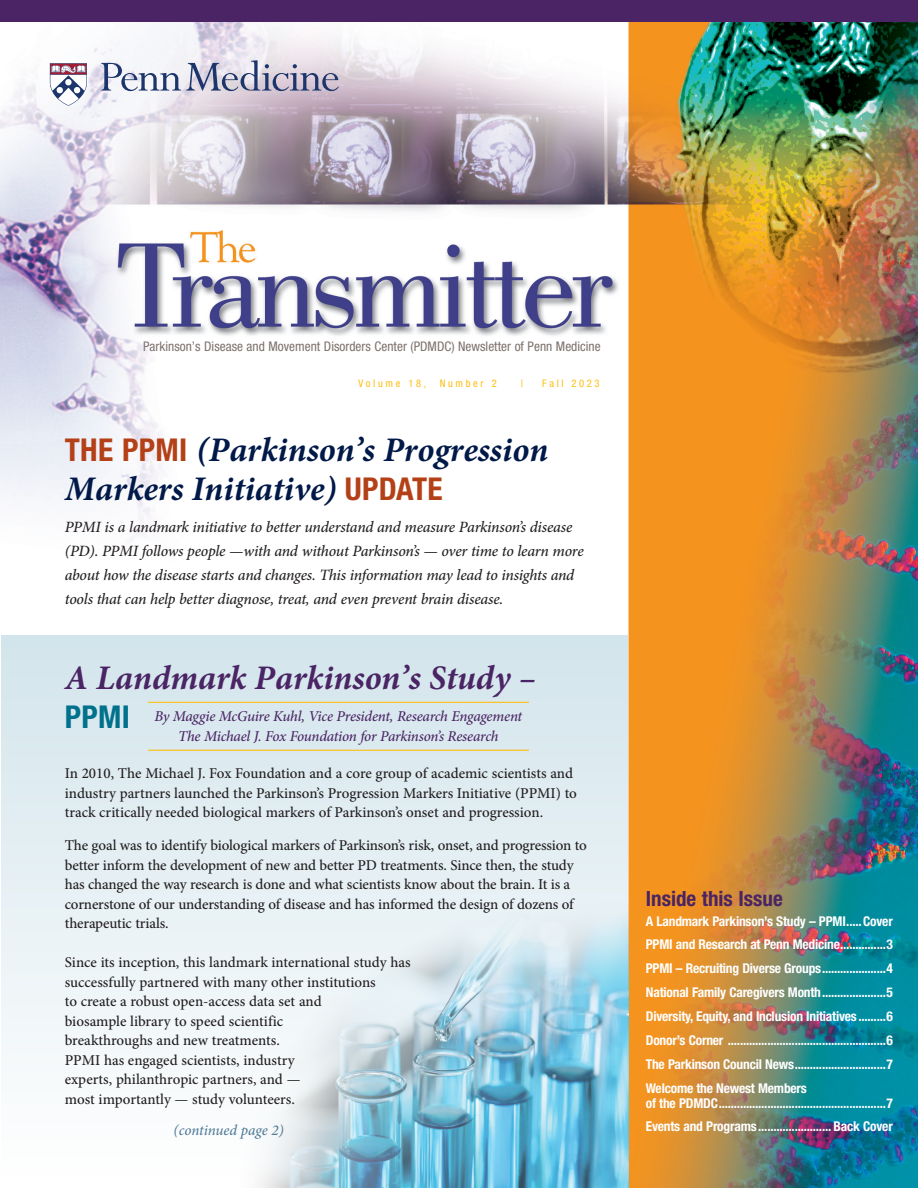
<style>
.page{position:relative;width:918px;height:1188px;background:#fff}
.page>*{position:absolute;margin:0;border:0;box-sizing:border-box;transform-origin:0 0}
.t1{font:italic 700 34.5px/39px "Minion Pro";color:#001948}
.t2{font:italic 700 34.5px "Minion Pro";color:#4a2464}
.t3{font:700 condensed 31.5px "Helvetica Neue LT Std";color:#00718c}
.t4{font:700 condensed 21px "Helvetica Neue LT Std";color:#4a2464}
.new_text{font:italic 500 15.75px/24px "Minion Pro";letter-spacing:-.015em;color:#231f20}
.copy{font:500 15px/19.5px "Minion Pro";letter-spacing:-.01em;color:#231f20}
.new_text-2{font:500 15px/19.5px "Minion Pro";color:#231f20}
.bio{font:italic 500 15px "Minion Pro";letter-spacing:-.02em;color:#4a2464}
.blue_italics{font:italic 500 15px "Minion Pro";letter-spacing:-.005em;color:#517d98}
.tc{font:700 condensed 13.5px/15px "Helvetica Neue LT Std";letter-spacing:-.015em;color:#fff}
.t5{font:condensed 13.35px "Helvetica Neue LT Std";color:#7d716c}
.t6{font:condensed 10.5px "Helvetica Neue LT Std";letter-spacing:.25em;color:#fdbe12}
.s1{font-family:"Helvetica Neue LT Std";font-style:normal;font-stretch:condensed;font-size:31.5px;color:#b44018}
</style>
<div class="page">
<img style="left:0;top:22px;width:918px;height:1166px">
<div style="left:0;top:0;width:918px;height:22px;background:#4a2464"></div>
<div style="left:1px;top:635px;width:626px;height:539px;background:linear-gradient(to bottom,#d3e4eb,#fefeff)"></div>
<svg style="left:101px;top:60px;width:238px;height:31px"></svg>
<svg style="left:49px;top:62px;width:39px;height:44px"></svg>
<hr style="left:148px;top:750px;width:381px;height:1px;background:#fdbe12">
<hr style="left:148px;top:702px;width:381px;height:1px;background:#fdbe12">
<img style="left:0;top:591px;width:1px;height:597px">
<img style="left:215px;top:898px;width:414px;height:290px">
<p class="t5" style="left:143px;top:338px;width:459px">Parkinson’s Disease and Movement Disorders Center (PDMDC) Newsletter of Penn Medicine</p>
<p class="t6" style="left:358px;top:377px;width:69px">Volume 18,</p>
<p class="t6" style="left:440px;top:377px;width:59px">Number 2</p>
<p class="t6" style="left:521px;top:377px;width:4px">|</p>
<p class="t6" style="left:542px;top:377px;width:59px">Fall 2023</p>
<p class="t1" style="left:65px;top:430px;width:485px"><span class="s1">THE PPMI</span> (Parkinson’s Progression<br>Markers Initiative) <span class="s1">UPDATE</span></p>
<p class="new_text" style="left:65px;top:515px;width:520px">PPMI is a landmark initiative to better understand and measure Parkinson’s disease (PD). PPMI follows people —with and without Parkinson’s — over time to learn more about how the disease starts and changes. This information may lead to insights and tools that can help better diagnose, treat, and even prevent brain disease.</p>
<p class="t2" style="left:65px;top:654px;width:473px">A Landmark Parkinson’s Study –</p>
<p class="t3" style="left:65px;top:698px;width:67px">PPMI</p>
<p class="new_text-2" style="left:65px;top:764px;width:514px">In 2010, The Michael J. Fox Foundation and a core group of academic scientists and industry partners launched the Parkinson’s Progression Markers Initiative (PPMI) to track critically needed biological markers of Parkinson’s onset and progression.</p>
<p class="copy" style="left:65px;top:836px;width:524px">The goal was to identify biological markers of Parkinson’s risk, onset, and progression to better inform the development of new and better PD treatments. Since then, the study has changed the way research is done and what scientists know about the brain. It is a cornerstone of our understanding of disease and has informed the design of dozens of therapeutic trials.</p>
<p class="copy" style="left:65px;top:953px;width:347px">Since its inception, this landmark international study has successfully partnered with many other institutions<br>to create a robust open-access data set and<br>biosample library to speed scientific<br>breakthroughs and new treatments.<br>PPMI has engaged scientists, industry<br>experts, philanthropic partners, and —<br>most importantly — study volunteers.</p>
<p class="blue_italics" style="left:174px;top:1120px;width:112px">(continued page 2)</p>
<p class="bio" style="left:155px;top:706px;width:369px">By Maggie McGuire Kuhl, Vice President, Research Engagement</p>
<p class="bio" style="left:178px;top:726px;width:322px">The Michael J. Fox Foundation for Parkinson’s Research</p>
<p class="t4" style="left:646px;top:886px;width:138px">Inside this Issue</p>
<p class="tc" style="left:646px;top:913px;width:248px">A Landmark Parkinson’s Study – PPMI.....Cover</p>
<p class="tc" style="left:646px;top:937px;width:248px">PPMI and Research at Penn Medicine...............3</p>
<p class="tc" style="left:646px;top:961px;width:248px">PPMI – Recruiting Diverse Groups.....................4</p>
<p class="tc" style="left:646px;top:985px;width:248px">National Family Caregivers Month.....................5</p>
<p class="tc" style="left:646px;top:1008px;width:248px">Diversity, Equity, and Inclusion Initiatives .........6</p>
<p class="tc" style="left:646px;top:1032px;width:248px">Donor’s Corner ....................................................6</p>
<p class="tc" style="left:646px;top:1056px;width:248px">The Parkinson Council News..............................7</p>
<p class="tc" style="left:646px;top:1080px;width:248px">Welcome the Newest Members<br>of the PDMDC.......................................................7</p>
<p class="tc" style="left:646px;top:1119px;width:248px">Events and Programs........................ Back Cover</p>
</div>
